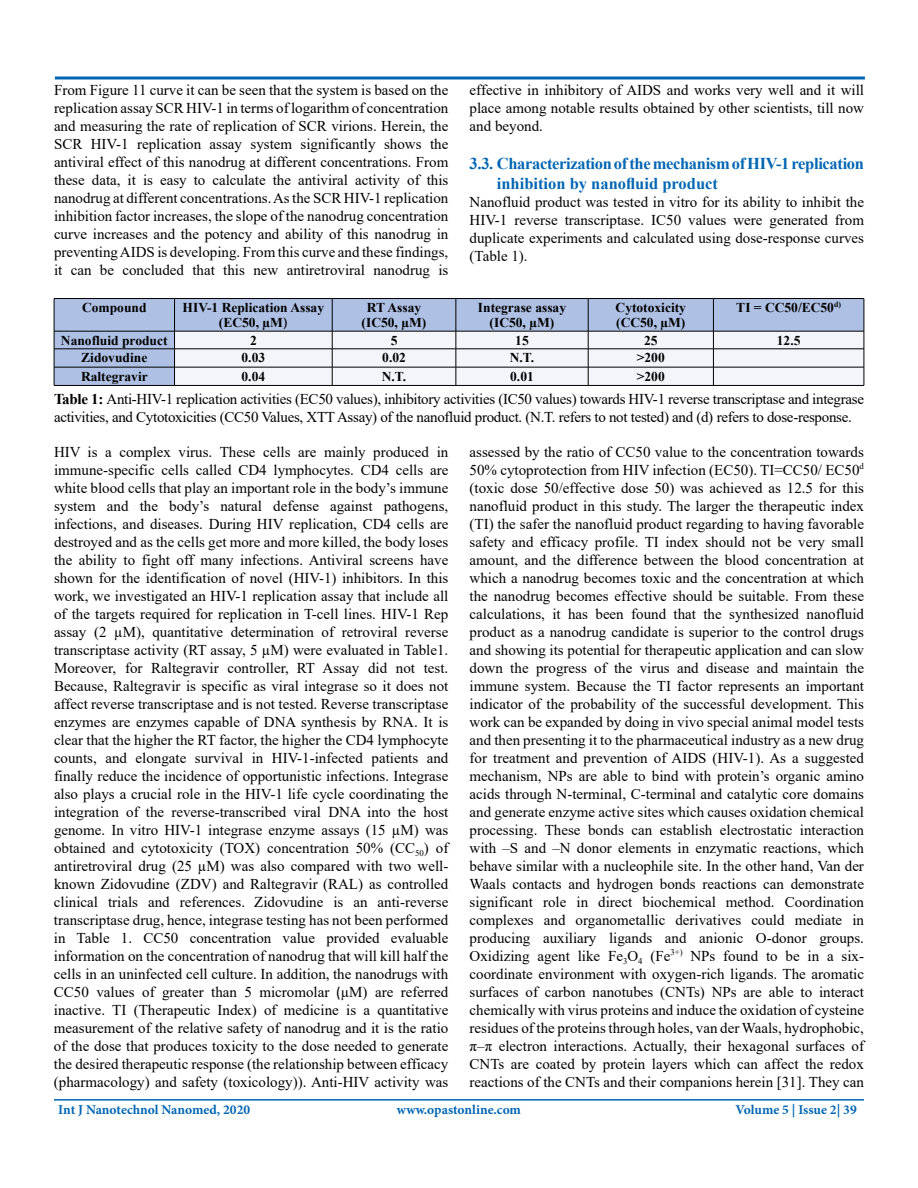
<style>
.page{position:relative;width:918px;height:1188px;background:#fff}
.page>*{position:absolute;margin:0;border:0;box-sizing:border-box;transform-origin:0 0}
.t1{font:700 16.5px/19.8px "Times New Roman";letter-spacing:-.02em;color:#0066b3}
.t2{font:15px/18px "Times New Roman";color:#000;text-align:justify}
.t3{font:15px/18px "Times New Roman";letter-spacing:-.02em;color:#000}
.t4{font:700 13.5px/15px "Times New Roman";color:#000;text-align:center}
.t5{font:700 13.5px "Minion Pro";color:#0066b3}
.s1{font-family:"Minion Pro"}
.s2{font-weight:700}
.s3{font-family:"Calibri"}
</style>
<div class="page">
<hr style="left:54px;top:1099px;width:810px;height:2px;background:#0066b3">
<svg style="left:54px;top:76px;width:811px;height:4px;background:#3f8cc5"></svg>
<div style="left:55px;top:299px;width:809px;height:86px;background:#aec0e3"></div>
<hr style="left:54px;top:298px;width:121px;height:1px;background:#000">
<hr style="left:54px;top:299px;width:1px;height:32px;background:#000">
<hr style="left:175px;top:298px;width:157px;height:1px;background:#000">
<hr style="left:174px;top:299px;width:1px;height:32px;background:#000">
<hr style="left:332px;top:298px;width:124px;height:1px;background:#000">
<hr style="left:332px;top:299px;width:1px;height:32px;background:#000">
<hr style="left:456px;top:298px;width:132px;height:1px;background:#000">
<hr style="left:456px;top:299px;width:1px;height:32px;background:#000">
<hr style="left:588px;top:298px;width:125px;height:1px;background:#000">
<hr style="left:588px;top:299px;width:1px;height:32px;background:#000">
<hr style="left:713px;top:298px;width:151px;height:1px;background:#000">
<hr style="left:713px;top:299px;width:1px;height:32px;background:#000">
<hr style="left:864px;top:299px;width:1px;height:32px;background:#000">
<hr style="left:54px;top:331px;width:121px;height:1px;background:#000">
<hr style="left:54px;top:349px;width:121px;height:1px;background:#000">
<hr style="left:54px;top:367px;width:121px;height:1px;background:#000">
<svg style="left:54px;top:331px;width:1px;height:54px"></svg>
<svg style="left:174px;top:331px;width:691px;height:54px"></svg>
<hr style="left:54px;top:385px;width:121px;height:1px;background:#000">
<hr style="left:175px;top:385px;width:157px;height:1px;background:#000">
<hr style="left:332px;top:385px;width:124px;height:1px;background:#000">
<hr style="left:456px;top:385px;width:132px;height:1px;background:#000">
<hr style="left:588px;top:385px;width:125px;height:1px;background:#000">
<hr style="left:713px;top:385px;width:151px;height:1px;background:#000">
<p class="t2" style="left:54px;top:81px;width:396px">From Figure 11 curve it can be seen that the system is based on the replication assay SCR HIV-1 in terms of logarithm of concentration and measuring the rate of replication of SCR virions. Herein, the SCR HIV-1 replication assay system significantly shows the antiviral effect of this nanodrug at different concentrations. From these data, it is easy to calculate the antiviral activity of this nanodrug at different concentrations. As the SCR HIV-1 replication inhibition factor increases, the slope of the nanodrug concentration curve increases and the potency and ability of this nanodrug in preventing AIDS is developing. From this curve and these findings, it can be concluded that this new antiretroviral nanodrug is</p>
<p class="t2" style="left:470px;top:81px;width:396px">effective in inhibitory of AIDS and works very well and it will place among notable results obtained by other scientists, till now and beyond.</p>
<p class="t1" style="left:497px;top:153px;width:369px;text-indent:-27px">3.3. Characterization of the mechanism of HIV-1 replication inhibition by nanofluid product</p>
<p class="t2" style="left:470px;top:193px;width:396px">Nanofluid product was tested in vitro for its ability to inhibit the HIV-1 reverse transcriptase. IC50 values were generated from duplicate experiments and calculated using dose-response curves (Table 1).</p>
<p class="t4" style="left:82px;top:300px;width:66px">Compound</p>
<p class="t4" style="left:183px;top:300px;width:143px">HIV-1 Replication Assay (EC50, µM<span class="s1">)</span></p>
<p class="t4" style="left:362px;top:300px;width:66px">RT Assay (IC50, µM)</p>
<p class="t4" style="left:478px;top:300px;width:90px">Integrase assay (IC50, µM)</p>
<p class="t4" style="left:616px;top:300px;width:72px;text-align:left">Cytotoxicity (CC50, µM)</p>
<p class="t4" style="left:736px;top:300px;width:106px">TI = CC50/EC50<sup>d)</sup></p>
<p class="t4" style="left:61px;top:332px;width:108px">Nanofluid product</p>
<p class="t4" style="left:250px;top:332px;width:8px">2</p>
<p class="t4" style="left:391px;top:332px;width:8px">5</p>
<p class="t4" style="left:515px;top:332px;width:15px">15</p>
<p class="t4" style="left:644px;top:332px;width:15px">25</p>
<p class="t4" style="left:777px;top:332px;width:25px">12.5</p>
<p class="t4" style="left:81px;top:350px;width:68px">Zidovudine</p>
<p class="t4" style="left:242px;top:350px;width:25px">0.03</p>
<p class="t4" style="left:382px;top:350px;width:25px">0.02</p>
<p class="t4" style="left:510px;top:350px;width:26px">N.T.</p>
<p class="t4" style="left:637px;top:350px;width:29px">&gt;200</p>
<p class="t4" style="left:81px;top:368px;width:68px">Raltegravir</p>
<p class="t4" style="left:242px;top:368px;width:25px">0.04</p>
<p class="t4" style="left:382px;top:368px;width:26px">N.T.</p>
<p class="t4" style="left:510px;top:368px;width:25px">0.01</p>
<p class="t4" style="left:637px;top:368px;width:29px">&gt;200</p>
<p class="t3" style="left:54px;top:389px;width:812px"><span class="s2">Table 1:</span> Anti-HIV-1 replication activities (EC50 values), inhibitory activities (IC50 values) towards HIV-1 reverse transcriptase and integrase activities, and Cytotoxicities (CC50 Values, XTT Assay) of the nanofluid product. (N.T. refers to not tested) and (d) refers to dose-response.</p>
<p class="t2" style="left:54px;top:442px;width:396px">HIV is a complex virus. These cells are mainly produced in immune-specific cells called CD4 lymphocytes. CD4 cells are white blood cells that play an important role in the body’s immune system and the body’s natural defense against pathogens, infections, and diseases. During HIV replication, CD4 cells are destroyed and as the cells get more and more killed, the body loses the ability to fight off many infections. Antiviral screens have shown for the identification of novel (HIV-1) inhibitors. In this work, we investigated an HIV-1 replication assay that include all of the targets required for replication in T-cell lines. HIV-1 Rep assay (2 µM), quantitative determination of retroviral reverse transcriptase activity (RT assay, 5 µM) were evaluated in Table1.<br>Moreover, for Raltegravir controller, RT Assay did not test.<br>Because, Raltegravir is specific as viral integrase so it does not affect reverse transcriptase and is not tested. Reverse transcriptase enzymes are enzymes capable of DNA synthesis by RNA. It is clear that the higher the RT factor, the higher the CD4 lymphocyte counts, and elongate survival in HIV-1-infected patients and finally reduce the incidence of opportunistic infections. Integrase also plays a crucial role in the HIV-1 life cycle coordinating the integration of the reverse-transcribed viral DNA into the host genome. In vitro HIV-1 integrase enzyme assays (15 µM) was obtained and cytotoxicity (TOX) concentration 50% (CC<sub>50</sub>) of antiretroviral drug (25 µM) was also compared with two well&shy;known Zidovudine (ZDV) and Raltegravir (RAL) as controlled clinical trials and references. Zidovudine is an anti-reverse transcriptase drug, hence, integrase testing has not been performed in Table 1. CC50 concentration value provided evaluable information on the concentration of nanodrug that will kill half the cells in an uninfected cell culture. In addition, the nanodrugs with CC50 values of greater than 5 micromolar <span class="s3">(</span>µM) are referred inactive. TI (Therapeutic Index) of medicine is a quantitative measurement of the relative safety of nanodrug and it is the ratio of the dose that produces toxicity to the dose needed to generate the desired therapeutic response (the relationship between efficacy (pharmacology) and safety (toxicology)). Anti-HIV activity was</p>
<p class="t2" style="left:470px;top:442px;width:396px">assessed by the ratio of CC50 value to the concentration towards 50% cytoprotection from HIV infection (EC50). TI=CC50/ EC50<sup>d </sup>(toxic dose 50/effective dose 50) was achieved as 12.5 for this nanofluid product in this study. The larger the therapeutic index (TI) the safer the nanofluid product regarding to having favorable safety and efficacy profile. TI index should not be very small amount, and the difference between the blood concentration at which a nanodrug becomes toxic and the concentration at which the nanodrug becomes effective should be suitable. From these calculations, it has been found that the synthesized nanofluid product as a nanodrug candidate is superior to the control drugs and showing its potential for therapeutic application and can slow down the progress of the virus and disease and maintain the immune system. Because the TI factor represents an important indicator of the probability of the successful development. This work can be expanded by doing in vivo special animal model tests and then presenting it to the pharmaceutical industry as a new drug for treatment and prevention of AIDS (HIV-1). As a suggested mechanism, NPs are able to bind with protein’s organic amino acids through N-terminal, C-terminal and catalytic core domains and generate enzyme active sites which causes oxidation chemical processing. These bonds can establish electrostatic interaction with –S and –N donor elements in enzymatic reactions, which behave similar with a nucleophile site. In the other hand, Van der Waals contacts and hydrogen bonds reactions can demonstrate significant role in direct biochemical method. Coordination complexes and organometallic derivatives could mediate in producing auxiliary ligands and anionic O-donor groups.<br>Oxidizing agent like Fe<sub>3</sub>O<sub>4</sub> (Fe<sup>3+)</sup> NPs found to be in a six&shy;coordinate environment with oxygen-rich ligands. The aromatic surfaces of carbon nanotubes (CNTs) NPs are able to interact chemically with virus proteins and induce the oxidation of cysteine residues of the proteins through holes, van der Waals, hydrophobic, π–π electron interactions. Actually, their hexagonal surfaces of CNTs are coated by protein layers which can affect the redox reactions of the CNTs and their companions herein [31]. They can</p>
<p class="t5" style="left:58px;top:1100px;width:193px">Int J Nanotechnol Nanomed, 2020</p>
<p class="t5" style="left:397px;top:1100px;width:126px">www.opastonline.com</p>
<p class="t5" style="left:735px;top:1100px;width:123px">Volume 5 | Issue 2| 39</p>
</div>
